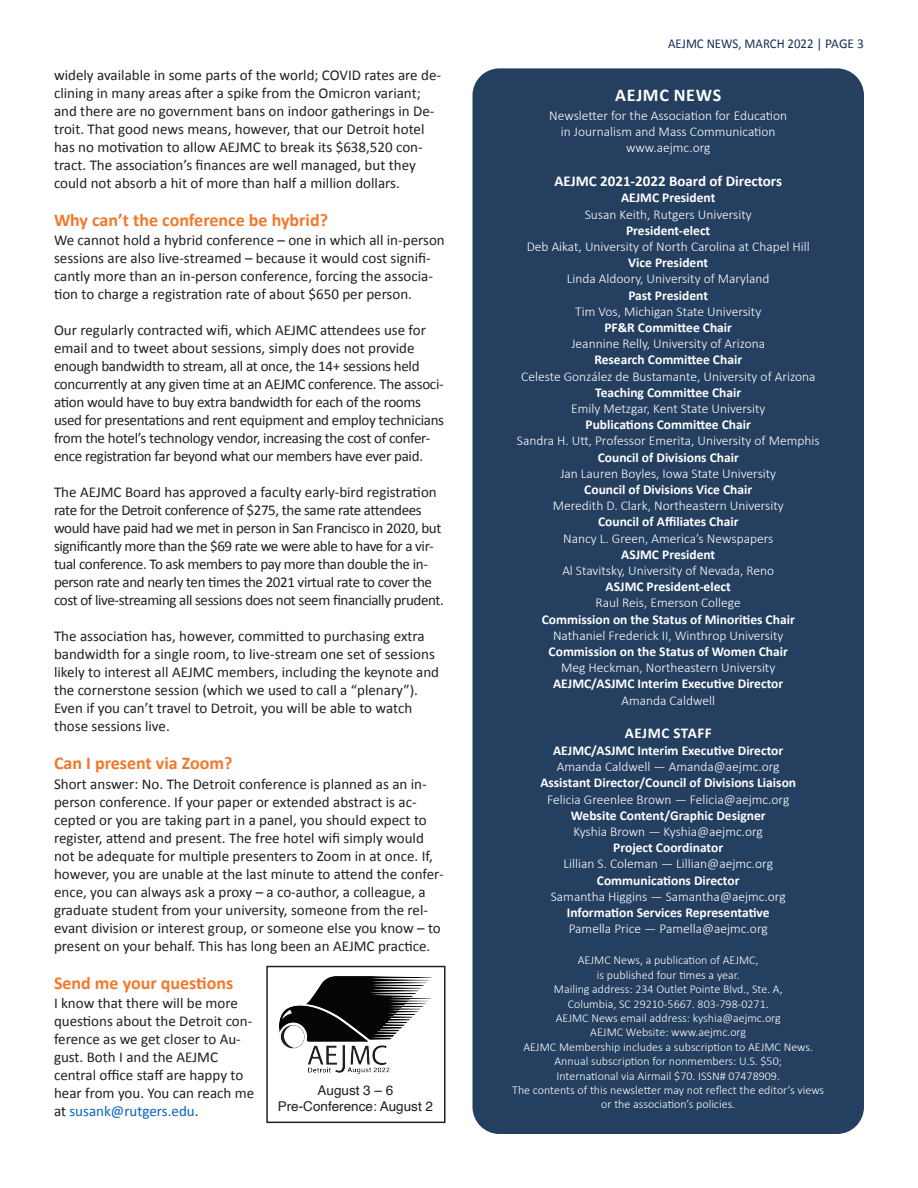
<style>
.page{position:relative;width:918px;height:1188px;background:#fff}
.page>*{position:absolute;margin:0;border:0;box-sizing:border-box;transform-origin:0 0}
.t1{font:700 18px "Calibri";color:#f4772a}
.t2{font:700 18px "Calibri";letter-spacing:.04em;color:#fff}
.t3{font:15px/18px "Calibri";color:#231f20}
.t4{font:15px/18px "Calibri";letter-spacing:-.02em;color:#231f20}
.t5{font:15px/18px "Calibri";letter-spacing:-.025em;color:#231f20}
.t6{font:700 15px "Calibri";color:#fff}
.t7{font:700 15px "Calibri";letter-spacing:.04em;color:#fff}
.t8{font:300 13.5px "Calibri";color:#fff}
.t9{font:700 13.5px "Calibri";color:#fff}
.t10{font:13.5px "Helvetica";color:#231f20}
.t11{font:13.5px "Calibri";color:#172f58;scale:.95 1}
.t12{font:300 12px "Calibri";color:#fff}
.s1{color:#0563c1}
</style>
<div class="page">
<div style="left:472px;top:68px;width:392px;height:1066px;background:#243f60;border-radius:27px"></div>
<img style="left:279px;top:977px;width:153px;height:97px">
<div style="left:266px;top:966px;width:180px;height:157px;border:2px solid #231f20"></div>
<p class="t3" style="left:54px;top:66px;width:389px">widely available in some parts of the world; COVID rates are de&shy;clining in many areas after a spike from the Omicron variant; and there are no government bans on indoor gatherings in De&shy;troit. That good news means, however, that our Detroit hotel has no motivation to allow AEJMC to break its $638,520 con&shy;tract. The association’s finances are well managed, but they could not absorb a hit of more than half a million dollars.</p>
<p class="t1" style="left:54px;top:209px;width:276px">Why can’t the conference be hybrid?</p>
<p class="t3" style="left:54px;top:231px;width:392px">We cannot hold a hybrid conference – one in which all in-person sessions are also live-streamed – because it would cost signifi&shy;cantly more than an in-person conference, forcing the associa&shy;tion to charge a registration rate of about $650 per person.</p>
<p class="t4" style="left:54px;top:321px;width:392px">Our regularly contracted wifi, which AEJMC attendees use for email and to tweet about sessions, simply does not provide enough bandwidth to stream, all at once, the 14+ sessions held concurrently at any given time at an AEJMC conference. The associ&shy;ation would have to buy extra bandwidth for each of the rooms used for presentations and rent equipment and employ technicians from the hotel’s technology vendor, increasing the cost of confer&shy;ence registration far beyond what our members have ever paid.</p>
<p class="t5" style="left:54px;top:483px;width:392px">The AEJMC Board has approved a faculty early-bird registration rate for the Detroit conference of $275, the same rate attendees would have paid had we met in person in San Francisco in 2020, but significantly more than the $69 rate we were able to have for a vir&shy;tual conference. To ask members to pay more than double the in&shy;person rate and nearly ten times the 2021 virtual rate to cover the cost of live-streaming all sessions does not seem financially prudent.</p>
<p class="t3" style="left:54px;top:627px;width:387px">The association has, however, committed to purchasing extra bandwidth for a single room, to live-stream one set of sessions likely to interest all AEJMC members, including the keynote and the cornerstone session (which we used to call a “plenary”).<br>Even if you can’t travel to Detroit, you will be able to watch those sessions live.</p>
<p class="t1" style="left:54px;top:752px;width:180px">Can I present via Zoom?</p>
<p class="t3" style="left:54px;top:775px;width:391px">Short answer: No. The Detroit conference is planned as an in&shy;person conference. If your paper or extended abstract is ac&shy;cepted or you are taking part in a panel, you should expect to register, attend and present. The free hotel wifi simply would not be adequate for multiple presenters to Zoom in at once. If, however, you are unable at the last minute to attend the confer&shy;ence, you can always ask a proxy – a co-author, a colleague, a graduate student from your university, someone from the rel&shy;evant division or interest group, or someone else you know – to present on your behalf. This has long been an AEJMC practice.</p>
<p class="t1" style="left:54px;top:972px;width:181px">Send me your questions</p>
<p class="t3" style="left:54px;top:994px;width:202px">I know that there will be more questions about the Detroit con&shy;ference as we get closer to Au&shy;gust. Both I and the AEJMC central office staff are happy to hear from you. You can reach me at <span class="s1">susank@rutgers.edu</span>.</p>
<p class="t10" style="left:318px;top:1085px;width:77px">August 3 – 6</p>
<p class="t10" style="left:278px;top:1101px;width:157px">Pre-Conference: August 2</p>
<p class="t11" style="left:668px;top:35px;width:208px">AEJMC NEWS, MARCH 2022 | PAGE 3</p>
<p class="t2" style="left:615px;top:84px;width:107px">AEJMC NEWS</p>
<p class="t8" style="left:549px;top:109px;width:240px">Newsletter for the Association for Education</p>
<p class="t8" style="left:561px;top:126px;width:216px">in Journalism and Mass Communication</p>
<p class="t8" style="left:626px;top:142px;width:86px">www.aejmc.org</p>
<p class="t6" style="left:554px;top:171px;width:229px">AEJMC 2021-2022 Board of Directors</p>
<p class="t9" style="left:621px;top:190px;width:96px">AEJMC President</p>
<p class="t8" style="left:585px;top:208px;width:169px">Susan Keith, Rutgers University</p>
<p class="t9" style="left:626px;top:222px;width:86px">President-elect</p>
<p class="t8" style="left:527px;top:241px;width:285px">Deb Aikat, University of North Carolina at Chapel Hill</p>
<p class="t9" style="left:628px;top:254px;width:81px">Vice President</p>
<p class="t8" style="left:567px;top:273px;width:204px">Linda Aldoory, University of Maryland</p>
<p class="t9" style="left:628px;top:287px;width:81px">Past President</p>
<p class="t8" style="left:575px;top:306px;width:188px">Tim Vos, Michigan State University</p>
<p class="t9" style="left:604px;top:319px;width:129px">PF&amp;R Committee Chair</p>
<p class="t8" style="left:571px;top:338px;width:195px">Jeannine Relly, University of Arizona</p>
<p class="t9" style="left:594px;top:352px;width:149px">Research Committee Chair</p>
<p class="t8" style="left:521px;top:370px;width:296px">Celeste González de Bustamante, University of Arizona</p>
<p class="t9" style="left:595px;top:384px;width:148px">Teaching Committee Chair</p>
<p class="t8" style="left:571px;top:403px;width:196px">Emily Metzgar, Kent State University</p>
<p class="t9" style="left:586px;top:416px;width:167px">Publications Committee Chair</p>
<p class="t8" style="left:517px;top:435px;width:304px">Sandra H. Utt, Professor Emerita, University of Memphis</p>
<p class="t9" style="left:598px;top:449px;width:143px">Council of Divisions Chair</p>
<p class="t8" style="left:560px;top:468px;width:217px">Jan Lauren Boyles, Iowa State University</p>
<p class="t9" style="left:584px;top:481px;width:169px">Council of Divisions Vice Chair</p>
<p class="t8" style="left:553px;top:500px;width:233px">Meredith D. Clark, Northeastern University</p>
<p class="t9" style="left:598px;top:514px;width:142px">Council of Affiliates Chair</p>
<p class="t8" style="left:563px;top:532px;width:212px">Nancy L. Green, America’s Newspapers</p>
<p class="t9" style="left:621px;top:546px;width:96px">ASJMC President</p>
<p class="t8" style="left:562px;top:565px;width:213px">Al Stavitsky, University of Nevada, Reno</p>
<p class="t9" style="left:606px;top:578px;width:127px">ASJMC President-elect</p>
<p class="t8" style="left:596px;top:597px;width:147px">Raul Reis, Emerson College</p>
<p class="t9" style="left:542px;top:611px;width:255px">Commission on the Status of Minorities Chair</p>
<p class="t8" style="left:553px;top:630px;width:232px">Nathaniel Frederick II, Winthrop University</p>
<p class="t9" style="left:549px;top:643px;width:241px">Commission on the Status of Women Chair</p>
<p class="t8" style="left:561px;top:662px;width:216px">Meg Heckman, Northeastern University</p>
<p class="t9" style="left:553px;top:676px;width:232px">AEJMC/ASJMC Interim Executive Director</p>
<p class="t8" style="left:621px;top:694px;width:95px">Amanda Caldwell</p>
<p class="t7" style="left:625px;top:724px;width:89px">AEJMC STAFF</p>
<p class="t9" style="left:553px;top:742px;width:232px">AEJMC/ASJMC Interim Executive Director</p>
<p class="t8" style="left:557px;top:761px;width:224px">Amanda Caldwell — Amanda@aejmc.org</p>
<p class="t9" style="left:540px;top:775px;width:257px">Assistant Director/Council of Divisions Liaison</p>
<p class="t8" style="left:547px;top:793px;width:244px">Felicia Greenlee Brown — Felicia@aejmc.org</p>
<p class="t9" style="left:571px;top:807px;width:196px">Website Content/Graphic Designer</p>
<p class="t8" style="left:574px;top:826px;width:191px">Kyshia Brown — Kyshia@aejmc.org</p>
<p class="t9" style="left:613px;top:839px;width:111px">Project Coordinator</p>
<p class="t8" style="left:564px;top:858px;width:211px">Lillian S. Coleman — Lillian@aejmc.org</p>
<p class="t9" style="left:597px;top:872px;width:144px">Communications Director</p>
<p class="t8" style="left:551px;top:891px;width:236px">Samantha Higgins — Samantha@aejmc.org</p>
<p class="t9" style="left:567px;top:904px;width:204px">Information Services Representative</p>
<p class="t8" style="left:569px;top:923px;width:201px">Pamella Price — Pamella@aejmc.org</p>
<p class="t12" style="left:578px;top:955px;width:182px">AEJMC News, a publication of AEJMC,</p>
<p class="t12" style="left:597px;top:970px;width:144px">is published four times a year.</p>
<p class="t12" style="left:554px;top:984px;width:230px">Mailing address: 234 Outlet Pointe Blvd., Ste. A,</p>
<p class="t12" style="left:568px;top:999px;width:202px">Columbia, SC 29210‐5667. 803‐798‐0271.</p>
<p class="t12" style="left:556px;top:1013px;width:227px">AEJMC News email address: kyshia@aejmc.org</p>
<p class="t12" style="left:590px;top:1027px;width:157px">AEJMC Website: www.aejmc.org</p>
<p class="t12" style="left:523px;top:1042px;width:291px">AEJMC Membership includes a subscription to AEJMC News.</p>
<p class="t12" style="left:555px;top:1056px;width:229px">Annual subscription for nonmembers: U.S. $50;</p>
<p class="t12" style="left:557px;top:1071px;width:225px">International via Airmail $70. ISSN# 07478909.</p>
<p class="t12" style="left:512px;top:1085px;width:314px">The contents of this newsletter may not reflect the editor’s views</p>
<p class="t12" style="left:601px;top:1099px;width:135px">or the association’s policies.</p>
</div>
